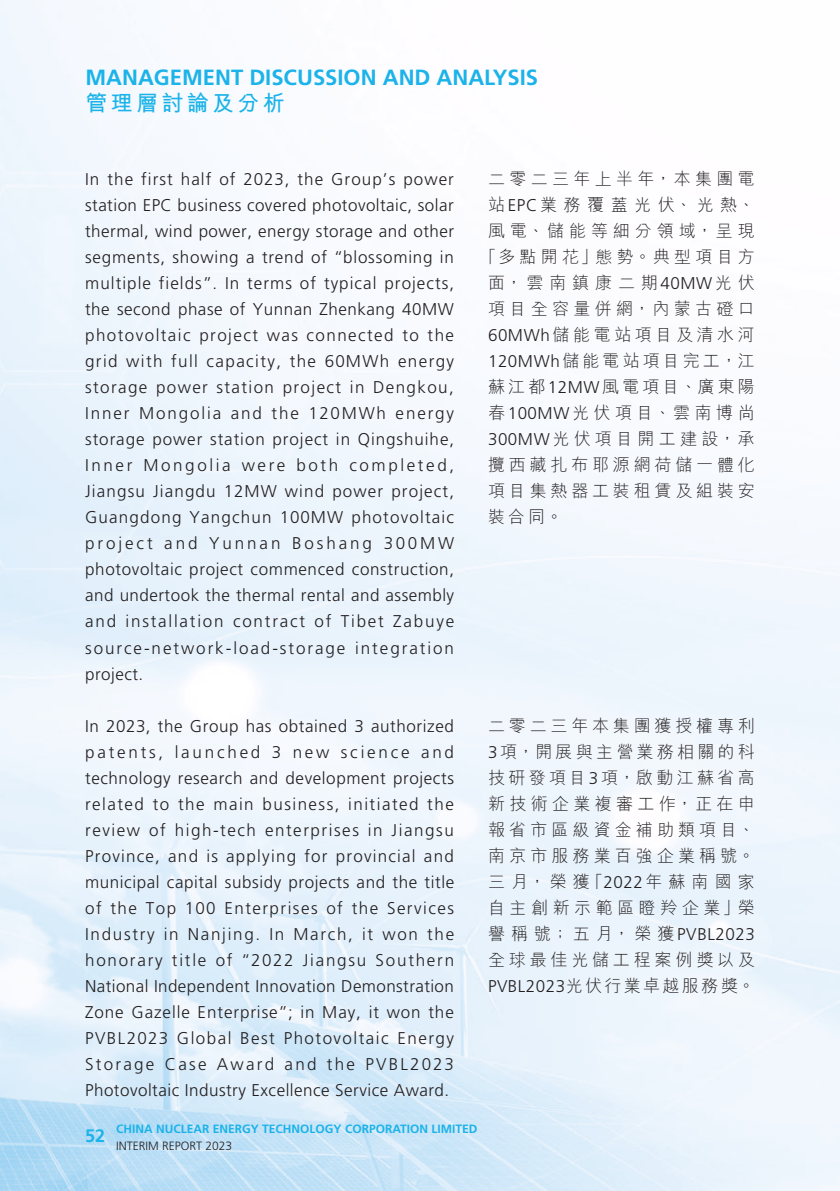
<style>
.page{position:relative;width:840px;height:1191px;background:#fff}
.page>*{position:absolute;margin:0;border:0;box-sizing:border-box;transform-origin:0 0}
.t1{font:700 22px "Frutiger LT Std";color:#1bb3e9}
.t2{font:700 22px "M Hei HK";letter-spacing:.15em;color:#1bb3e9}
.t3{font:700 18px "Frutiger LT Std";color:#1bb3e9}
._00_Body_text{font:300 17px/26px "Frutiger LT Std";letter-spacing:.03em;color:#231f20;text-align:justify}
._00_Body_text-2{font:300 17px/26px "M Hei HK";letter-spacing:.245em;color:#231f20;text-align:justify}
._00_Body_text-3{font:300 17px "M Hei HK";letter-spacing:.18em;color:#231f20}
._00_Body_text-4{font:300 17px "M Hei HK";letter-spacing:.225em;color:#231f20}
._00_Body_text-5{font:300 17px "M Hei HK";letter-spacing:.21em;color:#231f20}
._00_Body_text-6{font:300 17px "M Hei HK";letter-spacing:.265em;color:#231f20}
._00_Body_text-7{font:300 17px "M Hei HK";letter-spacing:.38em;color:#231f20}
._00_Body_text-8{font:300 17px "M Hei HK";letter-spacing:.345em;color:#231f20}
._00_Body_text-9{font:300 17px "M Hei HK";letter-spacing:.29em;color:#231f20}
.t4{font:700 12px "Frutiger LT Std";color:#1bb3e9}
.t5{font:300 12px "Frutiger LT Std";color:#231f20}
.s1{font-family:"Frutiger LT Std"}
</style>
<div class="page">
<img style="left:0;top:0;width:840px;height:1191px">
<p class="t1" style="left:85px;top:64px;width:454px">MANAGEMENT DISCUSSION AND ANALYSIS</p>
<p class="t2" style="left:85px;top:87px;width:201px">管理層討論及分析</p>
<p class="_00_Body_text" style="left:85px;top:167px;width:370px">In the first half of 2023, the Group’s power station EPC business covered photovoltaic, solar thermal, wind power, energy storage and other segments, showing a trend of “blossoming in multiple fields”. In terms of typical projects, the second phase of Yunnan Zhenkang 40MW photovoltaic project was connected to the grid with full capacity, the 60MWh energy storage power station project in Dengkou, Inner Mongolia and the 120MWh energy storage power station project in Qingshuihe, Inner Mongolia were both completed, Jiangsu Jiangdu 12MW wind power project, Guangdong Yangchun 100MW photovoltaic project and Yunnan Boshang 300MW photovoltaic project commenced construction, and undertook the thermal rental and assembly and installation contract of Tibet Zabuye source-network-load-storage integration project.</p>
<p class="_00_Body_text" style="left:85px;top:713px;width:370px">In 2023, the Group has obtained 3 authorized patents, launched 3 new science and technology research and development projects related to the main business, initiated the review of high-tech enterprises in Jiangsu Province, and is applying for provincial and municipal capital subsidy projects and the title of the Top 100 Enterprises of the Services Industry in Nanjing. In March, it won the honorary title of “2022 Jiangsu Southern National Independent Innovation Demonstration Zone Gazelle Enterprise”; in May, it won the PVBL2023 Global Best Photovoltaic Energy Storage Case Award and the PVBL2023<br>Photovoltaic Industry Excellence Service Award.</p>
<p class="t3" style="left:85px;top:1125px;width:22px">52</p>
<p class="t4" style="left:116px;top:1121px;width:363px">CHINA NUCLEAR ENERGY TECHNOLOGY CORPORATION LIMITED</p>
<p class="t5" style="left:116px;top:1138px;width:118px">INTERIM REPORT 2023</p>
<p class="_00_Body_text-2" style="left:488px;top:166px;width:268px">二零二三年上半年，本集團電</p>
<p class="_00_Body_text-7" style="left:488px;top:196px;width:268px">站<span class="s1">EPC</span>業務覆蓋光伏、光熱、</p>
<p class="_00_Body_text-9" style="left:488px;top:222px;width:268px">風電、儲能等細分領域，呈現</p>
<p class="_00_Body_text-2" style="left:479px;top:244px;width:277px">「多點開花」態勢。典型項目方</p>
<p class="_00_Body_text-8" style="left:488px;top:274px;width:268px">面，雲南鎮康二期<span class="s1">40MW</span>光伏</p>
<p class="_00_Body_text-2" style="left:488px;top:296px;width:268px">項目全容量併網，內蒙古磴口</p>
<p class="_00_Body_text-5" style="left:488px;top:326px;width:268px"><span class="s1">60MWh</span>儲能電站項目及清水河</p>
<p class="_00_Body_text-3" style="left:488px;top:352px;width:268px"><span class="s1">120MWh</span>儲能電站項目完工，江</p>
<p class="_00_Body_text-3" style="left:488px;top:378px;width:268px">蘇江都<span class="s1">12MW</span>風電項目、廣東陽</p>
<p class="_00_Body_text-6" style="left:488px;top:404px;width:268px">春<span class="s1">100MW</span>光伏項目、雲南博尚</p>
<p class="_00_Body_text-2" style="left:488px;top:426px;width:268px"><span class="s1">300MW</span>光伏項目開工建設，承</p>
<p class="_00_Body_text-4" style="left:488px;top:456px;width:268px">攬西藏扎布耶源網荷儲一體化</p>
<p class="_00_Body_text-4" style="left:488px;top:482px;width:268px">項目集熱器工裝租賃及組裝安</p>
<p class="_00_Body_text-2" style="left:488px;top:504px;width:76px">裝合同。</p>
<p class="_00_Body_text-2" style="left:488px;top:712px;width:268px">二零二三年本集團獲授權專利<span class="s1">3</span>項，開展與主營業務相關的科技研發項目<span class="s1">3</span>項，啟動江蘇省高新技術企業複審工作，正在申報省市區級資金補助類項目、南京市服務業百強企業稱號。三月，榮獲「<span class="s1">2022</span>年蘇南國家自主創新示範區瞪羚企業」榮譽稱號；五月，榮獲<span class="s1">PVBL2023</span>全球最佳光儲工程案例獎以及<span class="s1">PVBL2023</span>光伏行業卓越服務獎。</p>
</div>
